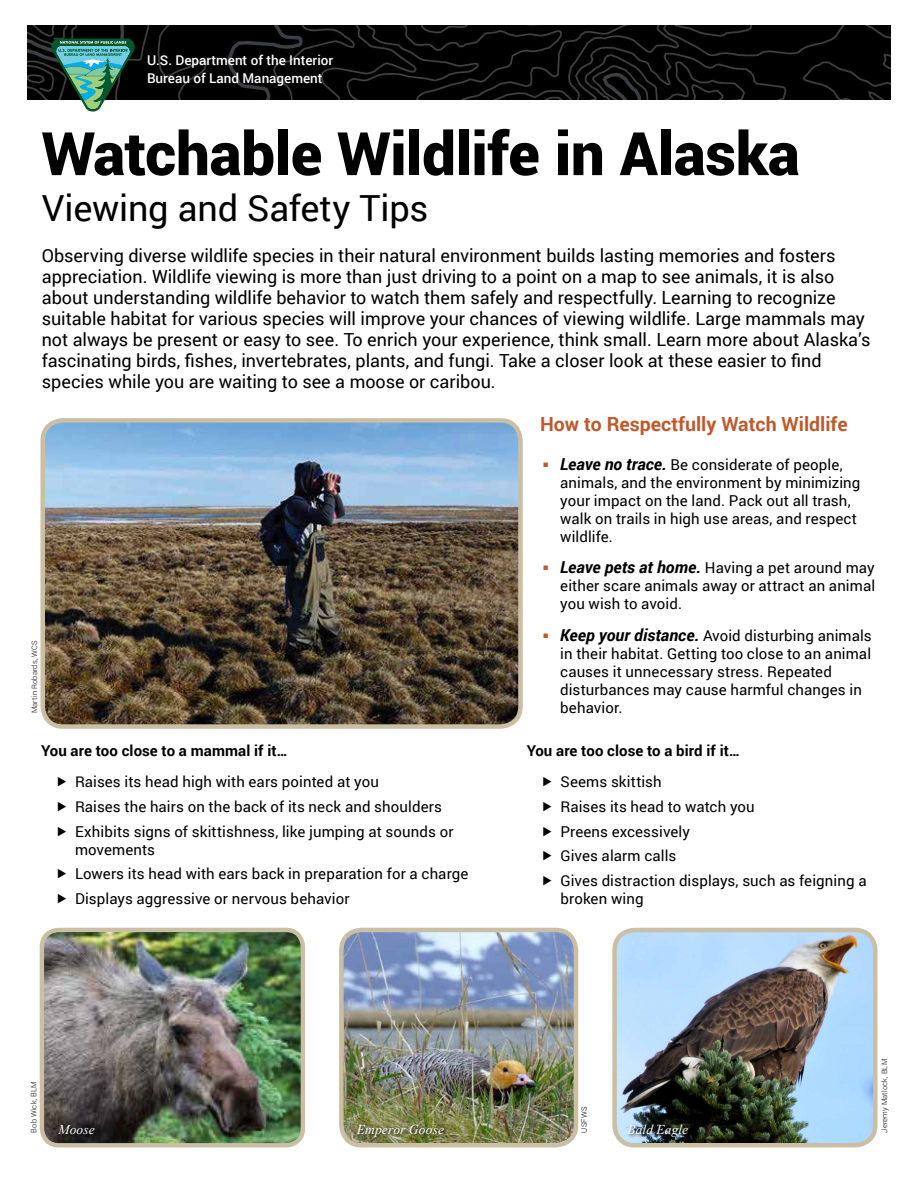
<style>
.page{position:relative;width:918px;height:1188px;background:#fff}
.page>*{position:absolute;margin:0;border:0;box-sizing:border-box;transform-origin:0 0}
.t1{font:900 60px "Roboto";letter-spacing:-.005em;color:#000}
.t2{font:45px "Roboto";color:#bd5a2d}
.t3{font:36px "Roboto";letter-spacing:-.005em;color:#000}
.t4{font:700 19.5px "Roboto";color:#bd5a2d}
.t5{font:18px/21px "Roboto";color:#000}
.t6{font:15px/18px "Roboto";letter-spacing:.005em;color:#000}
.t7{font:700 15px "Roboto";letter-spacing:.005em;color:#000}
.t8{font:500 13.5px/18px "Roboto";color:#fff}
.t9{font:italic 13.5px "Times New Roman";letter-spacing:.01em;color:#fff}
.t10{font:300 7.5px "Roboto";letter-spacing:.02em;color:#000}
.s1{font-weight:700;font-style:italic;font-size:16.5px}
</style>
<div class="page">
<img style="left:27px;top:26px;width:864px;height:73px">
<svg style="left:50px;top:38px;width:86px;height:74px;background:#508377"></svg>
<img style="left:45px;top:423px;width:473px;height:301px">
<div style="left:40px;top:418px;width:483px;height:311px;border:4px solid #cabfa5;border-radius:20px"></div>
<img style="left:617px;top:933px;width:256px;height:210px">
<div style="left:612px;top:928px;width:266px;height:220px;border:4px solid #cabfa5;border-radius:20px"></div>
<img style="left:43px;top:931px;width:259px;height:214px">
<div style="left:40px;top:928px;width:265px;height:219px;border:4px solid #cabfa5;border-radius:17px"></div>
<img style="left:341px;top:930px;width:233px;height:213px">
<div style="left:339px;top:928px;width:239px;height:220px;border:4px solid #cabfa5;border-radius:20px"></div>
<div style="left:56px;top:1123px;width:44px;height:16px;background:#000;opacity:.75"></div>
<div style="left:626px;top:1122px;width:66px;height:19px;background:#000;opacity:.75"></div>
<div style="left:355px;top:1123px;width:93px;height:18px;background:#000;opacity:.75"></div>
<p class="t8" style="left:147px;top:51px;width:188px">U.S. Department of the Interior<br>Bureau of Land Management</p>
<h1 class="t1" style="left:42px;top:111px;width:759px">Watchable Wildlife in Alaska</h1>
<h3 class="t3" style="left:42px;top:183px;width:388px">Viewing and Safety Tips</h3>
<p class="t5" style="left:42px;top:245px;width:830px">Observing diverse wildlife species in their natural environment builds lasting memories and fosters appreciation. Wildlife viewing is more than just driving to a point on a map to see animals, it is also about understanding wildlife behavior to watch them safely and respectfully. Learning to recognize suitable habitat for various species will improve your chances of viewing wildlife. Large mammals may not always be present or easy to see. To enrich your experience, think small. Learn more about Alaska’s fascinating birds, fishes, invertebrates, plants, and fungi. Take a closer look at these easier to find species while you are waiting to see a moose or caribou.</p>
<p class="t10" style="left:29px;top:713px;width:74px;rotate:-90deg">Martin Robards, WCS</p>
<p class="t7" style="left:41px;top:740px;width:248px">You are too close to a mammal if it…</p>
<p class="t6" style="left:75px;top:769px;width:380px;line-height:24.8px">Raises its head high with ears pointed at you<br>Raises the hairs on the back of its neck and shoulders<br>Exhibits signs of skittishness, like jumping at sounds or</p>
<p class="t6" style="left:75px;top:836px;width:395px;line-height:24.8px">movements<br>Lowers its head with ears back in preparation for a charge<br>Displays aggressive or nervous behavior</p>
<h3 class="t4" style="left:540px;top:411px;width:309px">How to Respectfully Watch Wildlife</h3>
<h2 class="t2" style="left:540px;top:419px;width:14px">.</h2>
<p class="t6" style="left:560px;top:455px;width:302px"><span class="s1">Leave no trace.</span> Be considerate of people, animals, and the environment by minimizing your impact on the land. Pack out all trash, walk on trails in high use areas, and respect wildlife.</p>
<h2 class="t2" style="left:540px;top:523px;width:14px">.</h2>
<p class="t6" style="left:560px;top:558px;width:316px;text-align:justify"><span class="s1">Leave pets at home.</span> Having a pet around may either scare animals away or attract an animal you wish to avoid.</p>
<h2 class="t2" style="left:540px;top:590px;width:14px">.</h2>
<p class="t6" style="left:560px;top:626px;width:313px"><span class="s1">Keep your distance.</span> Avoid disturbing animals in their habitat. Getting too close to an animal causes it unnecessary stress. Repeated disturbances may cause harmful changes in behavior.</p>
<p class="t7" style="left:527px;top:740px;width:215px">You are too close to a bird if it…</p>
<p class="t6" style="left:561px;top:769px;width:308px;line-height:24.8px">Seems skittish<br>Raises its head to watch you<br>Preens excessively<br>Gives alarm calls<br>Gives distraction displays, such as feigning a</p>
<p class="t6" style="left:561px;top:889px;width:85px">broken wing</p>
<p class="t10" style="left:29px;top:1132px;width:52px;rotate:-90deg">Bob Wick, BLM</p>
<p class="t9" style="left:58px;top:1120px;width:38px">Moose</p>
<p class="t9" style="left:357px;top:1120px;width:89px">Emperor Goose</p>
<p class="t10" style="left:579px;top:1132px;width:28px;rotate:-90deg">USFWS</p>
<p class="t9" style="left:627px;top:1120px;width:62px">Bald Eagle</p>
<p class="t10" style="left:879px;top:1132px;width:75px;rotate:-90deg">Jeremy Matlock, BLM</p>
</div>
